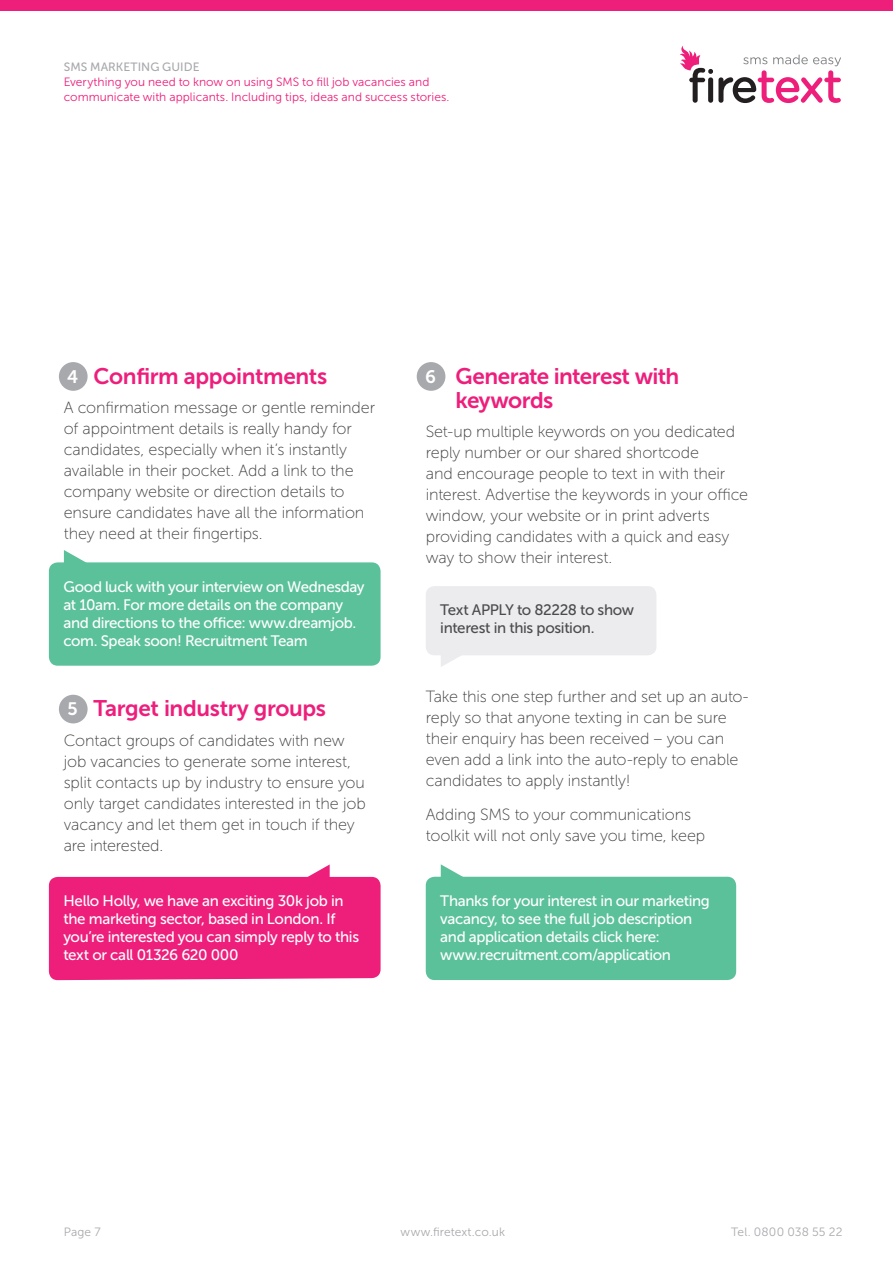
<style>
.page{position:relative;width:893px;height:1263px;background:#fff}
.page>*{position:absolute;margin:0;border:0;box-sizing:border-box;transform-origin:0 0}
.t1{font:22.5px/24px "Museo Sans 700";letter-spacing:-.02em;color:#ee1e7b}
.t2{font:18px "Museo Sans 700";color:#fff}
.t3{font:16.2px/21px "Museo Sans 100";letter-spacing:-.01em;color:#3e3e3f}
.t4{font:15.15px/18px "Museo Sans 500";letter-spacing:-.025em;color:#fff}
.t5{font:15.15px/18px "Museo Sans 500";letter-spacing:-.025em;color:#4b4c4d}
.t6{font:12px/15px "Museo Sans 300";color:#ee1e7b}
.t7{font:12px "Museo Sans 300";letter-spacing:.01em;color:#a8a9ad}
.t8{font:12px "Museo Sans 500";letter-spacing:.005em;color:#a8a9ad}
</style>
<div class="page">
<div style="left:0;top:0;width:893px;height:11px;background:#ee1e7b"></div>
<svg style="left:680px;top:46px;width:161px;height:57px"></svg>
<div style="left:59px;top:362px;width:29px;height:29px;background:#a8a9ad;border-radius:50%"></div>
<div style="left:417px;top:362px;width:28px;height:29px;background:#a8a9ad;border-radius:50%"></div>
<div style="left:59px;top:695px;width:29px;height:28px;background:#a8a9ad;border-radius:50%"></div>
<svg style="left:64px;top:550px;width:21px;height:12px"></svg>
<div style="left:49px;top:562px;width:332px;height:104px;background:#5bc19b;border-radius:9px"></div>
<svg style="left:441px;top:864px;width:25px;height:13px"></svg>
<div style="left:426px;top:877px;width:310px;height:103px;background:#5bc19b;border-radius:9px"></div>
<svg style="left:441px;top:655px;width:21px;height:12px"></svg>
<div style="left:426px;top:586px;width:230px;height:69px;background:#ececee;border-radius:9px"></div>
<svg style="left:49px;top:864px;width:332px;height:116px;background:#f0388a"></svg>
<p class="t8" style="left:64px;top:60px;width:137px">SMS MARKETING GUIDE</p>
<p class="t6" style="left:64px;top:74px;width:387px">Everything you need to know on using SMS to fill job vacancies and communicate with applicants. Including tips, ideas and success stories.</p>
<h1 class="t1" style="left:94px;top:364px;width:235px">Confirm appointments</h1>
<p class="t3" style="left:64px;top:397px;width:313px">A confirmation message or gentle reminder of appointment details is really handy for candidates, especially when it’s instantly available in their pocket. Add a link to the company website or direction details to ensure candidates have all the information they need at their fingertips.</p>
<h1 class="t1" style="left:456px;top:364px;width:225px">Generate interest with keywords</h1>
<p class="t3" style="left:426px;top:421px;width:324px">Set-up multiple keywords on you dedicated reply number or our shared shortcode<br>and encourage people to text in with their interest. Advertise the keywords in your office window, your website or in print adverts providing candidates with a quick and easy way to show their interest.</p>
<p class="t2" style="left:67px;top:366px;width:13px">4</p>
<p class="t2" style="left:425px;top:366px;width:12px">6</p>
<p class="t4" style="left:63px;top:577px;width:303px">Good luck with your interview on Wednesday at 10am. For more details on the company and directions to the office: www.dreamjob. com. Speak soon! Recruitment Team</p>
<h1 class="t1" style="left:94px;top:696px;width:234px">Target industry groups</h1>
<p class="t3" style="left:64px;top:730px;width:303px">Contact groups of candidates with new job vacancies to generate some interest, split contacts up by industry to ensure you only target candidates interested in the job vacancy and let them get in touch if they are interested.</p>
<p class="t2" style="left:68px;top:699px;width:12px">5</p>
<p class="t4" style="left:63px;top:892px;width:297px">Hello Holly, we have an exciting 30k job in the marketing sector, based in London. If you’re interested you can simply reply to this text or call 01326 620 000</p>
<p class="t5" style="left:440px;top:601px;width:195px">Text APPLY to 82228 to show interest in this position.</p>
<p class="t3" style="left:426px;top:686px;width:324px">Take this one step further and set up an auto&shy;reply so that anyone texting in can be sure their enquiry has been received – you can even add a link into the auto-reply to enable candidates to apply instantly!</p>
<p class="t3" style="left:426px;top:804px;width:281px">Adding SMS to your communications toolkit will not only save you time, keep</p>
<p class="t4" style="left:440px;top:892px;width:271px">Thanks for your interest in our marketing vacancy, to see the full job description and application details click here: www.recruitment.com/application</p>
<p class="t7" style="left:64px;top:1225px;width:38px">Page 7</p>
<p class="t7" style="left:401px;top:1225px;width:106px">www.firetext.co.uk</p>
<p class="t7" style="left:731px;top:1225px;width:113px">Tel. 0800 038 55 22</p>
</div>
